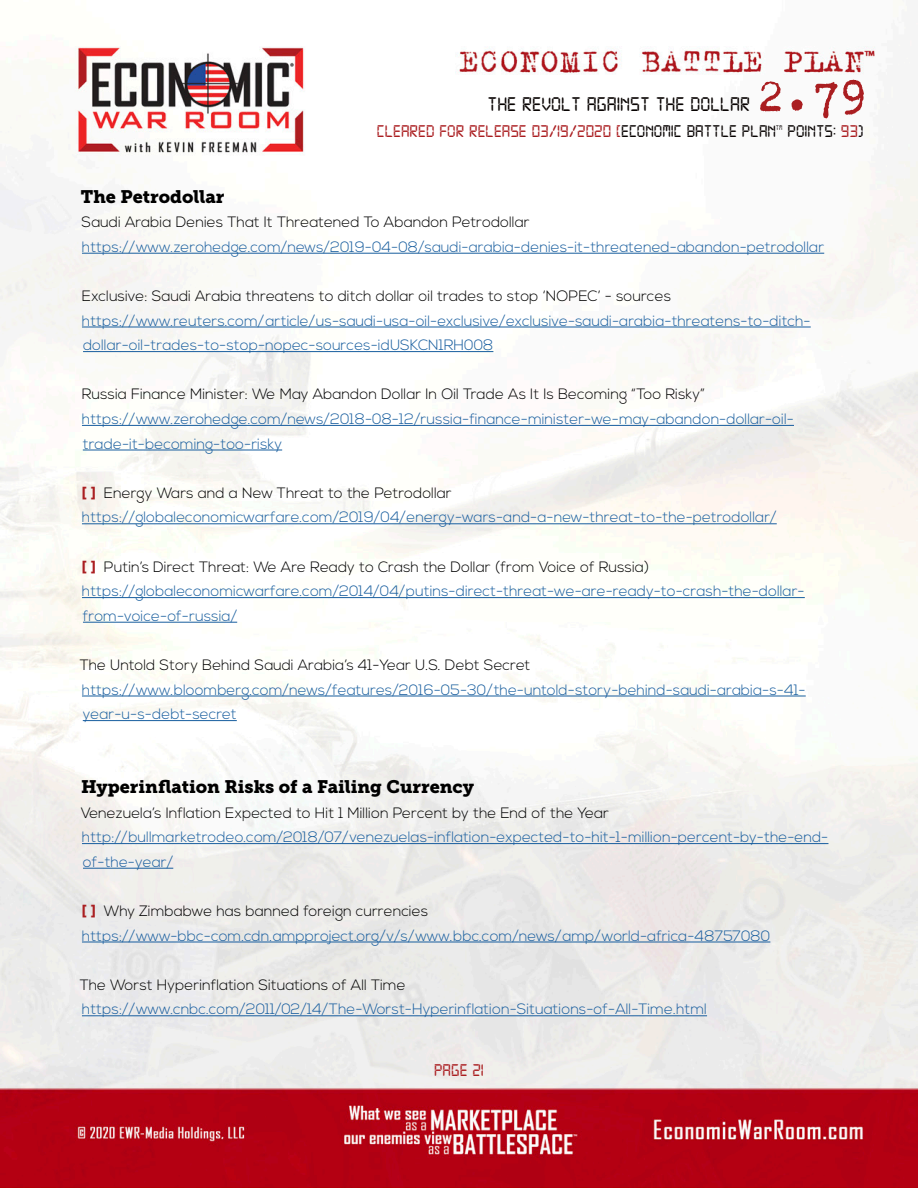
<style>
.page{position:relative;width:918px;height:1188px;background:#fff}
.page>*{position:absolute;margin:0;border:0;box-sizing:border-box;transform-origin:0 0}
.t1{font:51px "Trixie";color:#aa1e21}
.t2{font:21px "Digital 7";color:#080302}
.t3{font:18px "Digital 7";color:#aa1e21}
.t4{font:18px "Museo Slab 900";color:#000}
.t5{font:18px "Digital 7";color:#080302}
.t6{font:300 15px/24.6px "Nexa";color:#175d9e}
.t7{font:300 15px "Nexa";color:#000}
.t8{font:7.05px "Digital 7";color:#080302}
.s1{color:#080302}
.s2{color:#aa1e21}
.s3{font-family:"Museo Slab 900";font-weight:400;color:#aa1e21}
</style>
<div class="page">
<img style="left:0;top:35px;width:918px;height:1153px">
<hr style="left:82px;top:253px;width:742px;height:1px;background:#175d9e">
<hr style="left:82px;top:327px;width:729px;height:1px;background:#175d9e">
<hr style="left:83px;top:351px;width:410px;height:1px;background:#175d9e">
<hr style="left:82px;top:425px;width:712px;height:1px;background:#175d9e">
<hr style="left:83px;top:450px;width:199px;height:1px;background:#175d9e">
<hr style="left:82px;top:523px;width:695px;height:1px;background:#175d9e">
<hr style="left:82px;top:597px;width:723px;height:1px;background:#175d9e">
<hr style="left:83px;top:622px;width:154px;height:1px;background:#175d9e">
<hr style="left:82px;top:696px;width:724px;height:1px;background:#175d9e">
<hr style="left:83px;top:720px;width:154px;height:1px;background:#175d9e">
<hr style="left:82px;top:843px;width:746px;height:1px;background:#175d9e">
<hr style="left:83px;top:868px;width:90px;height:1px;background:#175d9e">
<hr style="left:82px;top:942px;width:688px;height:1px;background:#175d9e">
<hr style="left:82px;top:1015px;width:625px;height:1px;background:#175d9e">
<h1 class="t1" style="left:756px;top:62px;width:114px">2.79</h1>
<p class="t3" style="left:377px;top:123px;width:401px">CLEARED FOR RELEASE 03/19/2020 [<span class="s1">ECONOMIC BATTLE PLAN</span></p>
<p class="t8" style="left:776px;top:124px;width:8px">TM</p>
<p class="t5" style="left:788px;top:123px;width:78px">POINTS: <span class="s2">93</span>)</p>
<h2 class="t2" style="left:487px;top:95px;width:264px">THE REVOLT AGAINST THE DOLLAR</h2>
<p class="t4" style="left:81px;top:186px;width:145px">The Petrodollar</p>
<p class="t7" style="left:81px;top:213px;width:450px">Saudi Arabia Denies That It Threatened To Abandon Petrodollar</p>
<p class="t6" style="left:82px;top:235px;width:744px">https://www.zerohedge.com/news/2019-04-08/saudi-arabia-denies-it-threatened-abandon-petrodollar</p>
<p class="t7" style="left:82px;top:287px;width:591px">Exclusive: Saudi Arabia threatens to ditch dollar oil trades to stop ‘NOPEC’ - sources</p>
<p class="t6" style="left:82px;top:309px;width:730px">https://www.reuters.com/article/us-saudi-usa-oil-exclusive/exclusive-saudi-arabia-threatens-to-ditch&shy;dollar-oil-trades-to-stop-nopec-sources-idUSKCN1RH008</p>
<p class="t7" style="left:82px;top:386px;width:625px">Russia Finance Minister: We May Abandon Dollar In Oil Trade As It Is Becoming “Too Risky”</p>
<p class="t6" style="left:82px;top:407px;width:714px">https://www.zerohedge.com/news/2018-08-12/russia-finance-minister-we-may-abandon-dollar-oil&shy;trade-it-becoming-too-risky</p>
<p class="t7" style="left:82px;top:484px;width:372px"><span class="s3">[ ]</span> Energy Wars and a New Threat to the Petrodollar</p>
<p class="t6" style="left:82px;top:506px;width:696px">https://globaleconomicwarfare.com/2019/04/energy-wars-and-a-new-threat-to-the-petrodollar/</p>
<p class="t7" style="left:82px;top:558px;width:569px"><span class="s3">[ ]</span> Putin’s Direct Threat: We Are Ready to Crash the Dollar (from Voice of Russia)</p>
<p class="t6" style="left:82px;top:579px;width:724px">https://globaleconomicwarfare.com/2014/04/putins-direct-threat-we-are-ready-to-crash-the-dollar&shy;from-voice-of-russia/</p>
<p class="t7" style="left:80px;top:656px;width:452px">The Untold Story Behind Saudi Arabia’s 41-Year U.S. Debt Secret</p>
<p class="t6" style="left:82px;top:678px;width:725px">https://www.bloomberg.com/news/features/2016-05-30/the-untold-story-behind-saudi-arabia-s-41- year-u-s-debt-secret</p>
<p class="t4" style="left:81px;top:776px;width:394px">Hyperinflation Risks of a Failing Currency</p>
<p class="t7" style="left:81px;top:804px;width:530px">Venezuela’s Inflation Expected to Hit 1 Million Percent by the End of the Year</p>
<p class="t6" style="left:82px;top:825px;width:748px">http://bullmarketrodeo.com/2018/07/venezuelas-inflation-expected-to-hit-1-million-percent-by-the-end&shy;of-the-year/</p>
<p class="t7" style="left:82px;top:902px;width:348px"><span class="s3">[ ]</span> Why Zimbabwe has banned foreign currencies</p>
<p class="t6" style="left:82px;top:924px;width:690px">https://www-bbc-com.cdn.ampproject.org/v/s/www.bbc.com/news/amp/world-africa-48757080</p>
<p class="t7" style="left:80px;top:976px;width:327px">The Worst Hyperinflation Situations of All Time</p>
<p class="t6" style="left:82px;top:998px;width:627px">https://www.cnbc.com/2011/02/14/The-Worst-Hyperinflation-Situations-of-All-Time.html</p>
<p class="t3" style="left:434px;top:1062px;width:51px">PAGE 21</p>
</div>
